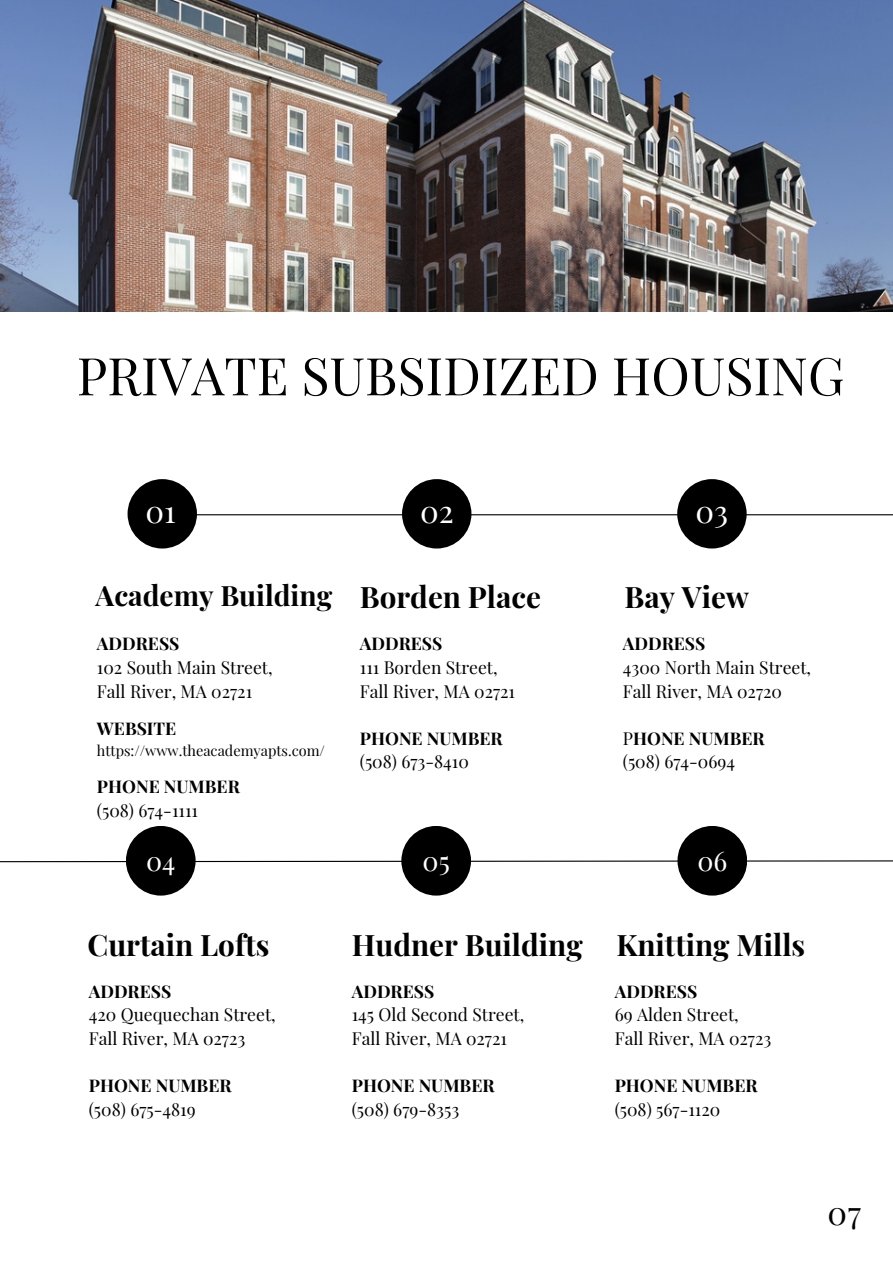
<style>
.page{position:relative;width:893px;height:1264px;background:#fff}
.page>*{position:absolute;margin:0;border:0;box-sizing:border-box;transform-origin:0 0}
.t1{font:52.05px "Playfair Display";color:#000}
.t2{font:32.7px "Playfair Display";color:#000}
.t3{font:31.05px "Playfair Display";color:#fff}
.t4{font:700 29.55px "Playfair Display";color:#000}
.t5{font:700 28.05px "Playfair Display";color:#000}
.t6{font:26.85px "Playfair Display";color:#fff}
.t7{font:17.55px/23.7px "Playfair Display";color:#000}
.t8{font:700 17.55px "Playfair Display";color:#000}
.t9{font:14.55px "Playfair Display";color:#000}
.s1{font-weight:700}
</style>
<div class="page">
<svg style="left:0;top:859px;width:892px;height:3px"></svg>
<div style="left:126px;top:826px;width:69px;height:69px;background:#000;border-radius:50%"></div>
<div style="left:401px;top:826px;width:70px;height:69px;background:#000;border-radius:50%"></div>
<div style="left:677px;top:826px;width:70px;height:69px;background:#000;border-radius:50%"></div>
<hr style="left:180px;top:514px;width:712px;height:1px;background:#000">
<div style="left:127px;top:479px;width:70px;height:69px;background:#000;border-radius:50%"></div>
<div style="left:402px;top:479px;width:69px;height:69px;background:#000;border-radius:50%"></div>
<div style="left:677px;top:479px;width:69px;height:69px;background:#000;border-radius:50%"></div>
<img style="left:0;top:0;width:892px;height:312px">
<h4 class="t1" style="left:77px;top:339px;width:769px">PRIVATE SUBSIDIZED HOUSING</h4>
<p class="t3" style="left:145px;top:489px;width:32px">01</p>
<h2 class="t3" style="left:420px;top:489px;width:35px">02</h2>
<h2 class="t3" style="left:695px;top:489px;width:34px">03</h2>
<h2 class="t5" style="left:96px;top:575px;width:238px">Academy Building</h2>
<h4 class="t4" style="left:360px;top:576px;width:183px">Borden Place</h4>
<h3 class="t4" style="left:624px;top:576px;width:126px">Bay View</h3>
<p class="t8" style="left:97px;top:630px;width:84px">ADDRESS</p>
<p class="t7" style="left:97px;top:654px;width:177px;line-height:24.2px">102 South Main Street,<br>Fall River, MA 02721</p>
<p class="t8" style="left:97px;top:716px;width:81px">WEBSITE</p>
<p class="t9" style="left:97px;top:740px;width:229px">https://www.theacademyapts.com/</p>
<p class="t8" style="left:97px;top:774px;width:144px">PHONE NUMBER</p>
<p class="t7" style="left:97px;top:798px;width:102px">(508) 674-1111</p>
<h3 class="t7" style="left:360px;top:631px;width:157px"><span class="s1">ADDRESS<br></span>111 Borden Street,<br>Fall River, MA 02721</h3>
<p class="t7" style="left:360px;top:725px;width:144px"><span class="s1">PHONE NUMBER </span>(508) 673-8410</p>
<p class="t7" style="left:622px;top:631px;width:190px"><span class="s1">ADDRESS<br></span>4300 North Main Street,<br>Fall River, MA 02720</p>
<p class="t7" style="left:622px;top:725px;width:143px">P<span class="s1">HONE NUMBER </span>(508) 674-0694</p>
<h1 class="t6" style="left:146px;top:841px;width:31px">04</h1>
<p class="t6" style="left:422px;top:841px;width:29px">05</p>
<p class="t6" style="left:697px;top:841px;width:31px">06</p>
<h3 class="t4" style="left:87px;top:923px;width:183px">Curtain Lofts</h3>
<h2 class="t4" style="left:352px;top:923px;width:232px">Hudner Building</h2>
<h4 class="t4" style="left:616px;top:923px;width:190px">Knitting Mills</h4>
<h3 class="t7" style="left:352px;top:978px;width:174px"><span class="s1">ADDRESS<br></span>145 Old Second Street,<br>Fall River, MA 02721</h3>
<h2 class="t7" style="left:352px;top:1073px;width:144px"><span class="s1">PHONE NUMBER </span>(508) 679-8353</h2>
<h2 class="t7" style="left:89px;top:978px;width:188px"><span class="s1">ADDRESS<br></span>420 Quequechan Street,<br>Fall River, MA 02723</h2>
<h4 class="t7" style="left:89px;top:1073px;width:144px"><span class="s1">PHONE NUMBER </span>(508) 675-4819</h4>
<h4 class="t7" style="left:614px;top:978px;width:158px"><span class="s1">ADDRESS<br></span>69 Alden Street,<br>Fall River, MA 02723</h4>
<h3 class="t7" style="left:614px;top:1073px;width:144px"><span class="s1">PHONE NUMBER </span>(508) 567-1120</h3>
<p class="t2" style="left:827px;top:1189px;width:35px">07</p>
</div>
